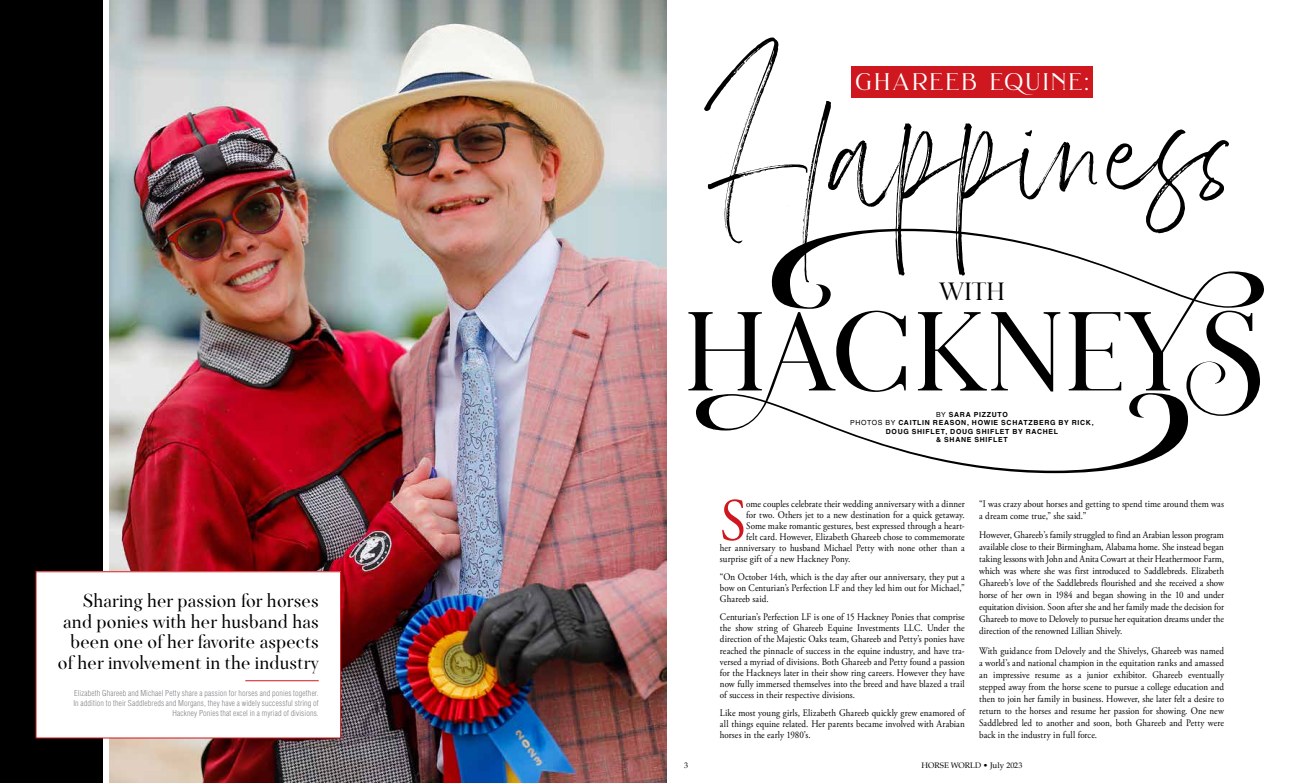
<style>
.page{position:relative;width:1296px;height:783px;background:#fff}
.page>*{position:absolute;margin:0;border:0;box-sizing:border-box;transform-origin:0 0}
.t1{font:700 107.7px "Love Moon Swash Extended";color:#000}
.t2{font:84.7px "Carlinet";color:#000}
.t3{font:59.8px "Adobe Garamond Pro";color:#ce171e;scale:.9 1}
.t4{font:24px "Brilon 1.1";letter-spacing:.1em;color:#fff}
.t5{font:500 24px "Love Moon Swash";color:#000}
.t6{font:500 18px/20.5px "Love Moon Swash";letter-spacing:.01em;color:#000;text-align:right}
.t7{font:10px/12px "Adobe Garamond Pro";letter-spacing:.01em;color:#000;text-align:justify;scale:.9 1}
.t8{font:300 condensed 8px/10px "Helvetica LT Std";letter-spacing:.02em;color:#808285;text-align:right}
.t9{font:8px "Palatino";letter-spacing:-.005em;color:#000}
.t10{font:700 7px/8.4px "Helvetica LT Std";letter-spacing:.095em;color:#000;text-align:center}
.s1{font-weight:400}
</style>
<div class="page">
<div style="left:0;top:0;width:102px;height:783px;background:#000"></div>
<img style="left:109px;top:0;width:557px;height:783px">
<div style="left:851px;top:66px;width:242px;height:32px;background:#ce171e"></div>
<div style="left:36px;top:572px;width:305px;height:166px;background:#fff"></div>
<hr style="left:245px;top:680px;width:74px;height:1px;background:#ce171e">
<h3 class="t6" style="left:58px;top:591px;width:262px">Sharing her passion for horses and ponies with her husband has been one of her favorite aspects of her involvement in the industry</h3>
<p class="t8" style="left:73px;top:688px;width:247px">Elizabeth Ghareeb and Michael Petty share a passion for horses and ponies together.<br>In addition to their Saddlebreds and Morgans, they have a widely successful string of<br>Hackney Ponies that excel in a myriad of divisions.</p>
<h2 class="t2" style="left:711px;top:117px;width:546px">Happiness</h2>
<h3 class="t4" style="left:856px;top:61px;width:234px">GHAREEB EQUINE:</h3>
<h1 class="t1" style="left:684px;top:290px;width:934px">HACKNEYS</h1>
<h3 class="t5" style="left:939px;top:278px;width:67px">WITH</h3>
<p class="t10" style="left:850px;top:410px;width:245px"><span class="s1">BY</span> SARA PIZZUTO<br><span class="s1">PHOTOS BY</span> CAITLIN REASON, HOWIE SCHATZBERG BY RICK,<br>DOUG SHIFLET, DOUG SHIFLET BY RACHEL<br>&amp; SHANE SHIFLET</p>
<h3 class="t3" style="left:720px;top:485px;width:31px">S</h3>
<p class="t7" style="left:746px;top:498px;width:244px">ome couples celebrate their wedding anniversary with a dinner</p>
<p class="t7" style="left:746px;top:509px;width:244px">for two. Others jet to a new destination for a quick getaway.</p>
<p class="t7" style="left:746px;top:520px;width:244px">Some make romantic gestures, best expressed through a heart-</p>
<p class="t7" style="left:746px;top:531px;width:244px">felt card. However, Elizabeth Ghareeb chose to commemorate</p>
<p class="t7" style="left:720px;top:542px;width:273px">her anniversary to husband Michael Petty with none other than a</p>
<p class="t7" style="left:720px;top:553px;width:146px">surprise gift of a new Hackney Pony.</p>
<p class="t7" style="left:720px;top:572px;width:274px;line-height:11px">“On October 14th, which is the day after our anniversary, they put a bow on Centurian’s Perfection LF and they led him out for Michael,” Ghareeb said.</p>
<p class="t7" style="left:720px;top:612px;width:274px;line-height:11px">Centurian’s Perfection LF is one of 15 Hackney Ponies that comprise the show string of Ghareeb Equine Investments LLC. Under the direction of the Majestic Oaks team, Ghareeb and Petty’s ponies have reached the pinnacle of success in the equine industry, and have tra&shy;versed a myriad of divisions. Both Ghareeb and Petty found a passion for the Hackneys later in their show ring careers. However they have now fully immersed themselves into the breed and have blazed a trail of success in their respective divisions.</p>
<p class="t7" style="left:720px;top:708px;width:274px;line-height:11px">Like most young girls, Elizabeth Ghareeb quickly grew enamored of all things equine related. Her parents became involved with Arabian horses in the early 1980’s.</p>
<p class="t7" style="left:979px;top:498px;width:274px">“I was crazy about horses and getting to spend time around them was a dream come true,” she said.”</p>
<p class="t7" style="left:979px;top:529px;width:274px">However, Ghareeb’s family struggled to find an Arabian lesson program available close to their Birmingham, Alabama home. She instead began taking lessons with John and Anita Cowart at their Heathermoor Farm, which was where she was first introduced to Saddlebreds. Elizabeth Ghareeb’s love of the Saddlebreds flourished and she received a show horse of her own in 1984 and began showing in the 10 and under equitation division. Soon after she and her family made the decision for Ghareeb to move to Delovely to pursue her equitation dreams under the direction of the renowned Lillian Shively.</p>
<p class="t7" style="left:979px;top:645px;width:274px">With guidance from Delovely and the Shivelys, Ghareeb was named a world’s and national champion in the equitation ranks and amassed an impressive resume as a junior exhibitor. Ghareeb eventually stepped away from the horse scene to pursue a college education and then to join her family in business. However, she later felt a desire to return to the horses and resume her passion for showing. One new Saddlebred led to another and soon, both Ghareeb and Petty were back in the industry in full force.</p>
<p class="t9" style="left:684px;top:759px;width:5px">3</p>
<p class="t9" style="left:922px;top:759px;width:102px">HORSE WORLD • July 2023</p>
</div>
